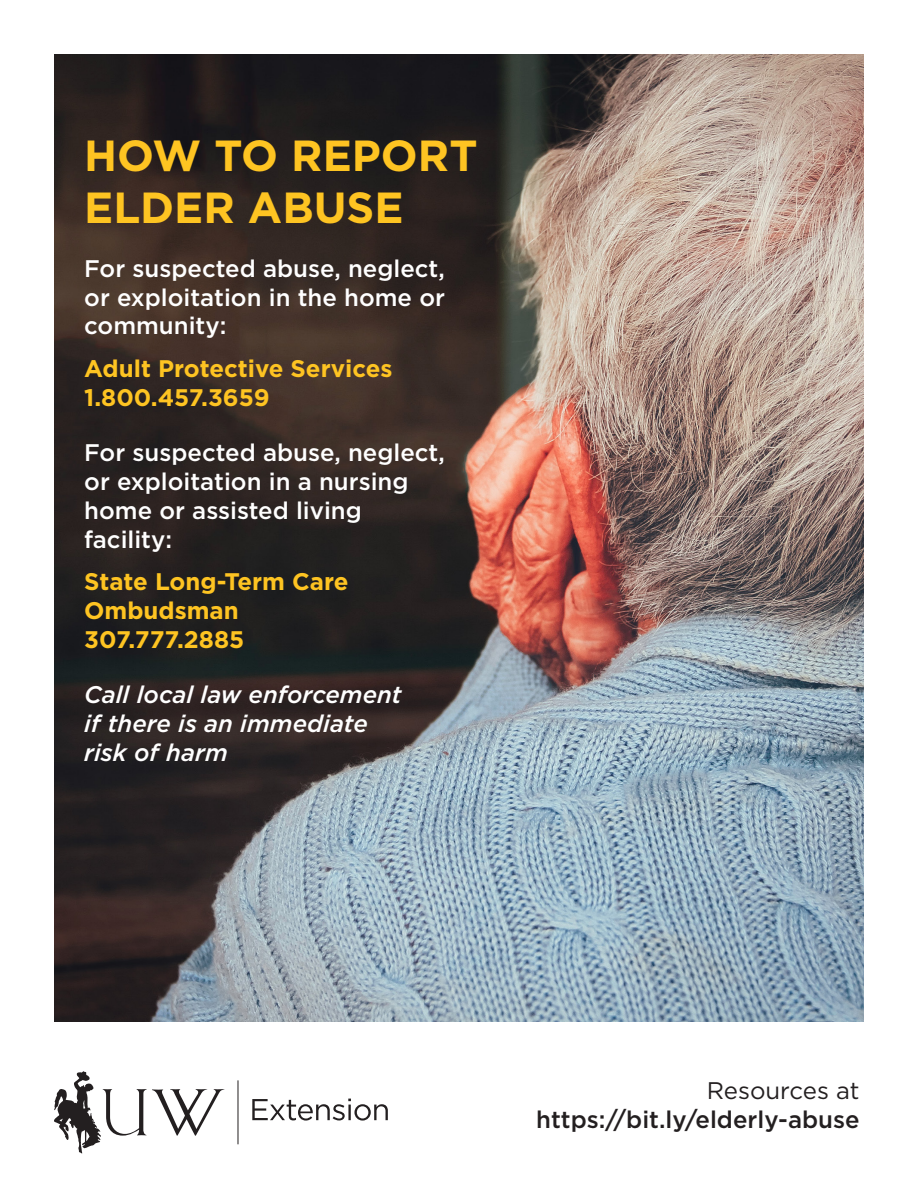
<style>
.page{position:relative;width:918px;height:1188px;background:#fff}
.page>*{position:absolute;margin:0;border:0;box-sizing:border-box;transform-origin:0 0}
.t1{font:700 43.5px/52.2px "Gotham";color:#fec422}
.text{font:500 24px/28.8px "Gotham";color:#fff;text-align:justify}
.numbers{font:700 24px/28.8px "Gotham";color:#fec422}
.text-2{font:italic 500 24px/28.8px "Gotham";color:#fff}
.t2{font:500 24px/28.8px "Gotham";color:#231f20;text-align:right}
.s1{font-weight:400}
</style>
<div class="page">
<img style="left:54px;top:54px;width:810px;height:968px">
<svg style="left:54px;top:1071px;width:171px;height:83px"></svg>
<hr style="left:238px;top:1080px;width:1px;height:64px;background:#231f20">
<svg style="left:252px;top:1099px;width:136px;height:22px"></svg>
<p class="t1" style="left:84px;top:129px;width:395px">HOW TO REPORT<br>ELDER ABUSE</p>
<p class="text" style="left:84px;top:254px;width:362px">For suspected abuse, neglect, or exploitation in the home or community:</p>
<p class="numbers" style="left:84px;top:354px;width:310px">Adult Protective Services<br>1.800.457.3659</p>
<p class="text" style="left:84px;top:438px;width:362px;text-align:left">For suspected abuse, neglect, or exploitation in a nursing home or assisted living facility:</p>
<p class="numbers" style="left:84px;top:567px;width:266px">State Long-Term Care<br>Ombudsman<br>307.777.2885</p>
<p class="text-2" style="left:84px;top:680px;width:319px">Call local law enforcement if there is an immediate risk of harm</p>
<p class="t2" style="left:536px;top:1076px;width:325px"><span class="s1">Resources at </span>https://bit.ly/elderly-abuse</p>
</div>
